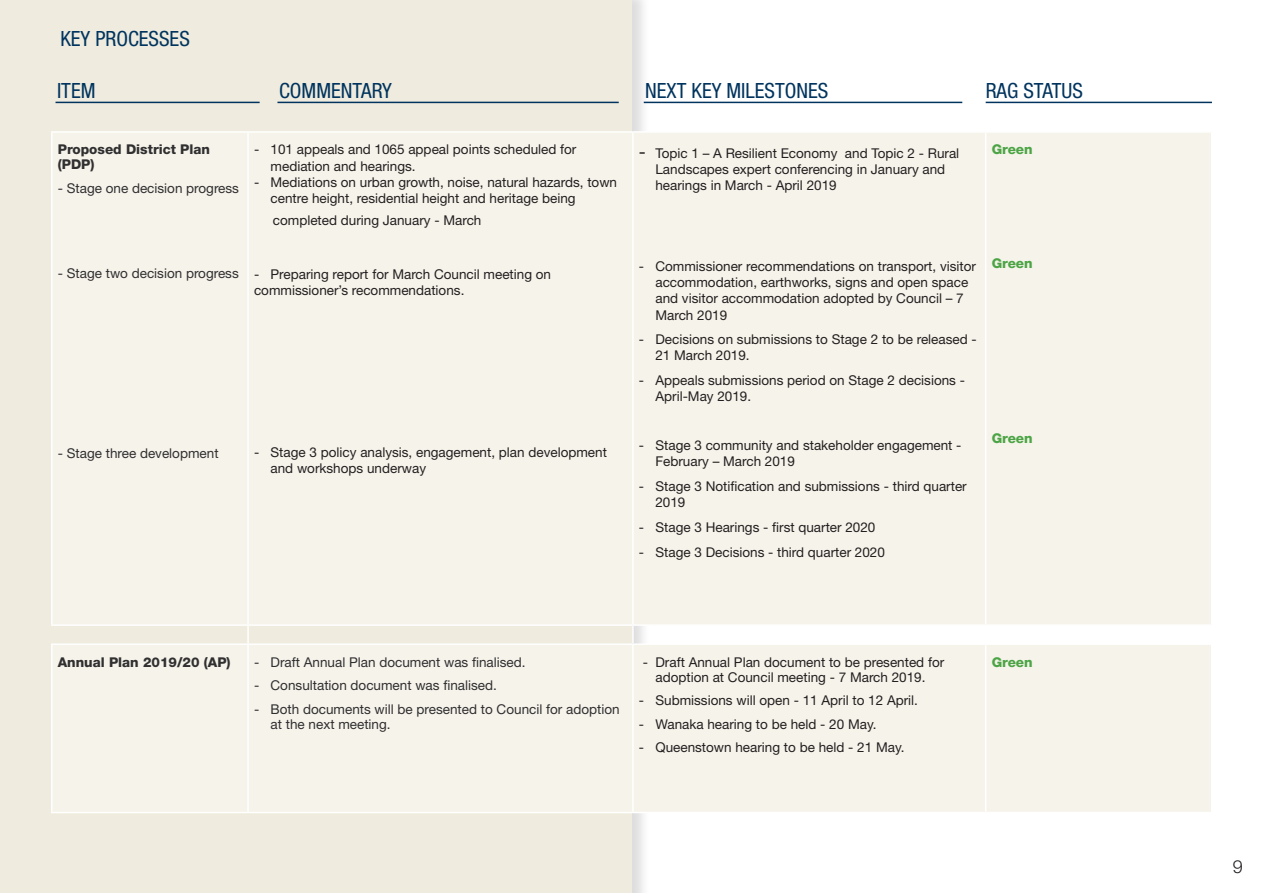
<style>
.page{position:relative;width:1263px;height:893px;background:#fff}
.page>*{position:absolute;margin:0;border:0;box-sizing:border-box;transform-origin:0 0}
.t1{font:condensed 21px "Helvetica Neue LT Std";color:#00345e}
.t2{font:300 18px "Helvetica Neue LT Std";color:#231f20}
.t3{font:13.5px/16.2px "Helvetica Neue LT Std";color:#231f20}
.t4{font:13.5px/15px "Helvetica Neue LT Std";color:#312f30}
.t5{font:800 13.5px/15px "Helvetica Neue LT Std";color:#312f30}
.t6{font:800 13.5px "Helvetica Neue LT Std";color:#4ca445}
.s1{font-size:18px}
</style>
<div class="page">
<div style="left:0;top:0;width:631px;height:893px;background:#efebde"></div>
<hr style="left:56px;top:102px;width:204px;height:1px;background:#00345e">
<hr style="left:277px;top:102px;width:342px;height:1px;background:#00345e">
<hr style="left:644px;top:102px;width:318px;height:1px;background:#00345e">
<hr style="left:986px;top:102px;width:226px;height:1px;background:#00345e">
<div style="left:53px;top:133px;width:1158px;height:679px;background:#f5f3ea"></div>
<hr style="left:51px;top:131px;width:197px;height:2px;background:#fff">
<hr style="left:51px;top:133px;width:2px;height:491px;background:#fff">
<hr style="left:248px;top:131px;width:385px;height:2px;background:#fff">
<hr style="left:247px;top:133px;width:2px;height:491px;background:#fff">
<hr style="left:632px;top:133px;width:2px;height:491px;background:#fff">
<hr style="left:985px;top:133px;width:1px;height:491px;background:#fff">
<hr style="left:51px;top:624px;width:197px;height:2px;background:#fff">
<hr style="left:248px;top:624px;width:385px;height:2px;background:#fff">
<svg style="left:247px;top:626px;width:2px;height:17px"></svg>
<hr style="left:633px;top:624px;width:353px;height:2px;background:#fff">
<svg style="left:632px;top:626px;width:2px;height:17px"></svg>
<hr style="left:986px;top:624px;width:226px;height:2px;background:#fff">
<svg style="left:985px;top:626px;width:1px;height:17px"></svg>
<hr style="left:51px;top:643px;width:197px;height:2px;background:#fff">
<hr style="left:51px;top:645px;width:2px;height:167px;background:#fff">
<hr style="left:248px;top:643px;width:385px;height:2px;background:#fff">
<hr style="left:247px;top:645px;width:2px;height:167px;background:#fff">
<hr style="left:633px;top:643px;width:353px;height:2px;background:#fff">
<hr style="left:632px;top:645px;width:2px;height:167px;background:#fff">
<hr style="left:986px;top:643px;width:226px;height:2px;background:#fff">
<hr style="left:985px;top:645px;width:1px;height:167px;background:#fff">
<hr style="left:51px;top:812px;width:197px;height:1px;background:#fff">
<hr style="left:248px;top:812px;width:385px;height:1px;background:#fff">
<p class="t1" style="left:60px;top:26px;width:131px">KEY PROCESSES</p>
<p class="t1" style="left:57px;top:79px;width:40px">ITEM</p>
<p class="t1" style="left:279px;top:79px;width:114px">COMMENTARY</p>
<p class="t1" style="left:645px;top:79px;width:185px">NEXT KEY MILESTONES</p>
<p class="t1" style="left:986px;top:79px;width:99px">RAG STATUS</p>
<p class="t5" style="left:58px;top:142px;width:154px">Proposed District Plan (PDP)</p>
<p class="t4" style="left:58px;top:180px;width:183px">- Stage one decision progress</p>
<p class="t3" style="left:271px;top:141px;width:307px;text-indent:-17px">- 101 appeals and 1065 appeal points scheduled for mediation and hearings.</p>
<p class="t3" style="left:271px;top:174px;width:348px;text-indent:-17px">- Mediations on urban growth, noise, natural hazards, town centre height, residential height and heritage being</p>
<p class="t3" style="left:273px;top:211px;width:210px">completed during January - March</p>
<p class="t3" style="left:655px;top:144px;width:305px;text-indent:-17px"><span class="s1">-</span> Topic 1 – A Resilient Economy and Topic 2 - Rural<br>Landscapes expert conferencing in January and hearings in March - April 2019</p>
<p class="t6" style="left:992px;top:141px;width:43px">Green</p>
<p class="t4" style="left:58px;top:266px;width:183px">- Stage two decision progress</p>
<p class="t3" style="left:254px;top:265px;width:299px">- Preparing report for March Council meeting on</p>
<p class="t3" style="left:254px;top:282px;width:212px">commissioner’s recommendations.</p>
<p class="t4" style="left:58px;top:446px;width:162px">- Stage three development</p>
<p class="t3" style="left:271px;top:444px;width:338px;text-indent:-17px">- Stage 3 policy analysis, engagement, plan development and workshops underway</p>
<p class="t3" style="left:655px;top:258px;width:322px;text-indent:-17px">- Commissioner recommendations on transport, visitor accommodation, earthworks, signs and open space and visitor accommodation adopted by Council – 7<br>March 2019</p>
<p class="t3" style="left:655px;top:331px;width:323px;text-indent:-17px">- Decisions on submissions to Stage 2 to be released -<br>21 March 2019.</p>
<p class="t3" style="left:655px;top:372px;width:311px;text-indent:-17px">- Appeals submissions period on Stage 2 decisions -<br>April-May 2019.</p>
<p class="t3" style="left:655px;top:437px;width:308px;text-indent:-17px">- Stage 3 community and stakeholder engagement -<br>February – March 2019</p>
<p class="t3" style="left:655px;top:478px;width:313px;text-indent:-17px">- Stage 3 Notification and submissions - third quarter<br>2019</p>
<p class="t3" style="left:639px;top:519px;width:238px">- Stage 3 Hearings - first quarter 2020</p>
<p class="t3" style="left:639px;top:543px;width:248px">- Stage 3 Decisions - third quarter 2020</p>
<p class="t6" style="left:992px;top:255px;width:43px">Green</p>
<p class="t6" style="left:992px;top:431px;width:43px">Green</p>
<p class="t5" style="left:58px;top:654px;width:174px">Annual Plan 2019/20 (AP)</p>
<p class="t4" style="left:254px;top:654px;width:273px">- Draft Annual Plan document was finalised.</p>
<p class="t4" style="left:254px;top:678px;width:244px">- Consultation document was finalised.</p>
<p class="t4" style="left:271px;top:701px;width:351px;text-indent:-16px">- Both documents will be presented to Council for adoption at the next meeting.</p>
<p class="t3" style="left:643px;top:654px;width:303px;line-height:15px;text-align:center">- Draft Annual Plan document to be presented for adoption at Council meeting - 7 March 2019.</p>
<p class="t3" style="left:639px;top:692px;width:281px">- Submissions will open - 11 April to 12 April.</p>
<p class="t3" style="left:639px;top:715px;width:239px">- Wanaka hearing to be held - 20 May.</p>
<p class="t3" style="left:639px;top:739px;width:267px">- Queenstown hearing to be held - 21 May.</p>
<p class="t6" style="left:992px;top:654px;width:43px">Green</p>
<h2 class="t2" style="left:1233px;top:856px;width:12px">9</h2>
</div>
